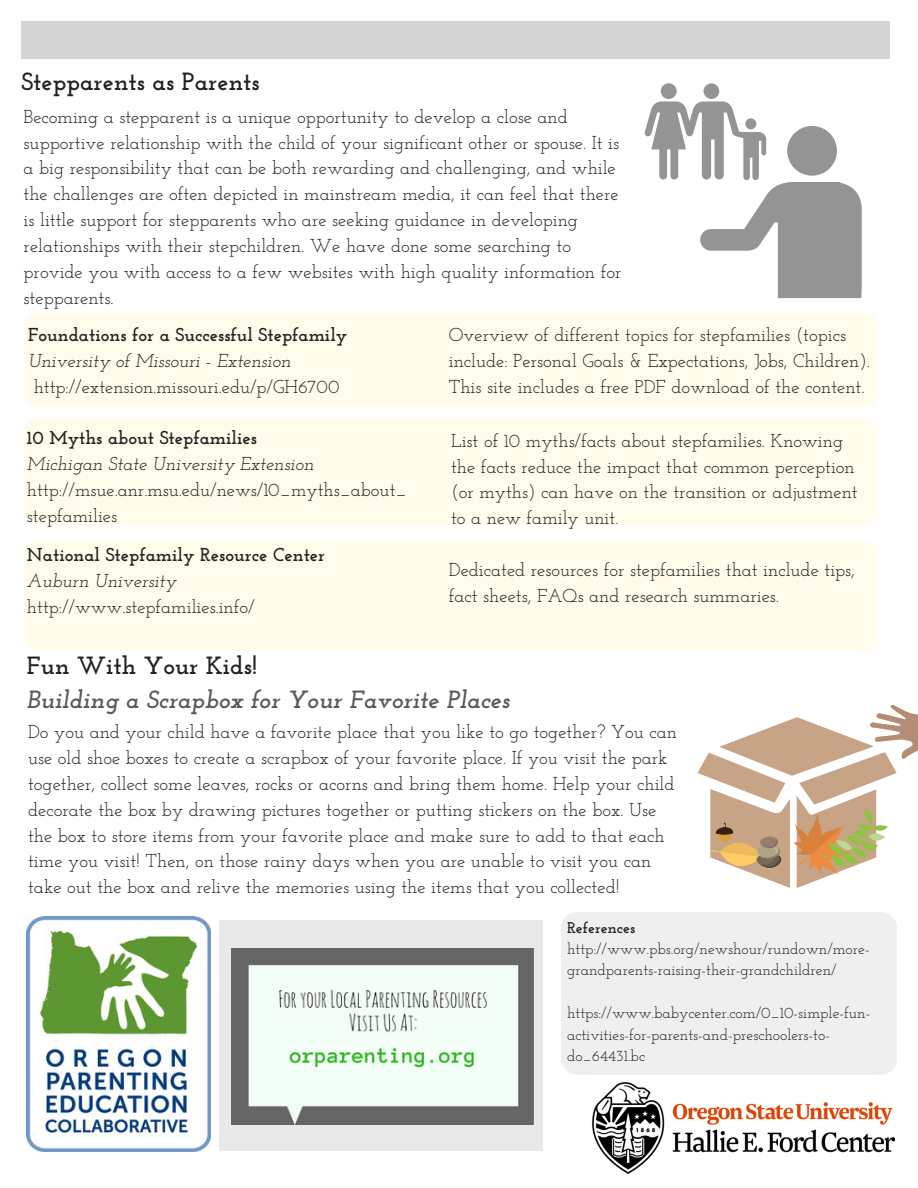
<style>
.page{position:relative;width:918px;height:1188px;background:#fff}
.page>*{position:absolute;margin:0;border:0;box-sizing:border-box;transform-origin:0 0}
.t1{font:italic 700 24.9px "Josefin Slab";color:#595959}
.t2{font:700 24.9px "Josefin Slab";color:#222}
.t3{font:18.75px/25.8px "Josefin Slab";color:#222}
.t4{font:700 18.75px "Josefin Slab";color:#222}
.t5{font:italic 18.75px "Josefin Slab";color:#222}
.t6{font:15.6px/21.3px "Josefin Slab";color:#222}
.t7{font:700 15.6px "Josefin Slab";color:#222}
</style>
<div class="page">
<div style="left:219px;top:920px;width:324px;height:231px;background:#e9e9e9"></div>
<img style="left:27px;top:917px;width:183px;height:235px">
<div style="left:22px;top:21px;width:868px;height:37px;background:#d5d5d5"></div>
<svg style="left:561px;top:912px;width:25px;height:24px"></svg>
<div style="left:586px;top:912px;width:289px;height:24px;background:#efefef"></div>
<div style="left:586px;top:936px;width:289px;height:115px;background:#efefef"></div>
<div style="left:561px;top:936px;width:26px;height:115px;background:#efefef"></div>
<svg style="left:561px;top:1051px;width:25px;height:24px"></svg>
<div style="left:586px;top:1050px;width:289px;height:25px;background:#efefef"></div>
<div style="left:874px;top:936px;width:23px;height:115px;background:#efefef"></div>
<svg style="left:875px;top:1051px;width:22px;height:24px"></svg>
<svg style="left:875px;top:912px;width:22px;height:24px"></svg>
<img style="left:592px;top:1082px;width:302px;height:92px">
<svg style="left:858px;top:313px;width:19px;height:17px"></svg>
<div style="left:24px;top:330px;width:853px;height:62px;background:#fffceb"></div>
<div style="left:43px;top:313px;width:815px;height:21px;background:#fffceb"></div>
<svg style="left:24px;top:313px;width:19px;height:17px"></svg>
<div style="left:43px;top:389px;width:815px;height:18px;background:#fffceb"></div>
<svg style="left:24px;top:392px;width:19px;height:15px"></svg>
<svg style="left:858px;top:392px;width:19px;height:15px"></svg>
<svg style="left:858px;top:419px;width:19px;height:17px"></svg>
<div style="left:24px;top:436px;width:853px;height:75px;background:#fffceb"></div>
<div style="left:43px;top:419px;width:815px;height:20px;background:#fffceb"></div>
<svg style="left:24px;top:419px;width:19px;height:17px"></svg>
<div style="left:43px;top:507px;width:815px;height:18px;background:#fffceb"></div>
<svg style="left:24px;top:511px;width:19px;height:14px"></svg>
<svg style="left:858px;top:511px;width:19px;height:14px"></svg>
<svg style="left:858px;top:541px;width:19px;height:16px"></svg>
<div style="left:24px;top:557px;width:853px;height:80px;background:#fffceb"></div>
<div style="left:43px;top:541px;width:815px;height:20px;background:#fffceb"></div>
<svg style="left:24px;top:541px;width:19px;height:16px"></svg>
<div style="left:43px;top:633px;width:815px;height:18px;background:#fffceb"></div>
<svg style="left:24px;top:637px;width:19px;height:14px"></svg>
<svg style="left:858px;top:637px;width:19px;height:14px"></svg>
<svg style="left:697px;top:705px;width:221px;height:183px"></svg>
<div style="left:704px;top:83px;width:15px;height:16px;background:#949494;border-radius:50%"></div>
<svg style="left:661px;top:83px;width:16px;height:16px"></svg>
<svg style="left:645px;top:101px;width:217px;height:197px"></svg>
<div style="left:791px;top:182px;width:48px;height:98px;background:#949494"></div>
<img style="left:232px;top:948px;width:301px;height:177px">
<h1 class="t2" style="left:21px;top:71px;width:240px">Stepparents as Parents</h1>
<p class="t3" style="left:24px;top:105px;width:599px">Becoming a stepparent is a unique opportunity to develop a close and supportive relationship with the child of your significant other or spouse. It is a big responsibility that can be both rewarding and challenging, and while the challenges are often depicted in mainstream media, it can feel that there is little support for stepparents who are seeking guidance in developing relationships with their stepchildren. We have done some searching to provide you with access to a few websites with high quality information for stepparents.</p>
<p class="t4" style="left:28px;top:327px;width:321px">Foundations for a Successful Stepfamily</p>
<p class="t5" style="left:28px;top:353px;width:264px">University of Missouri - Extension</p>
<p class="t3" style="left:34px;top:375px;width:307px">http://extension.missouri.edu/p/GH6700</p>
<p class="t4" style="left:27px;top:430px;width:232px">10 Myths about Stepfamilies</p>
<p class="t5" style="left:27px;top:456px;width:288px">Michigan State University Extension</p>
<p class="t3" style="left:27px;top:479px;width:381px">http://msue.anr.msu.edu/news/10_myths_about_ stepfamilies</p>
<p class="t4" style="left:27px;top:547px;width:300px">National Stepfamily Resource Center</p>
<p class="t5" style="left:27px;top:573px;width:151px">Auburn University</p>
<p class="t3" style="left:27px;top:596px;width:229px">http://www.stepfamilies.info/</p>
<p class="t3" style="left:449px;top:323px;width:423px">Overview of different topics for stepfamilies (topics include: Personal Goals &amp; Expectations, Jobs, Children).<br>This site includes a free PDF download of the content.</p>
<p class="t3" style="left:451px;top:429px;width:408px">List of 10 myths/facts about stepfamilies. Knowing the facts reduce the impact that common perception (or myths) can have on the transition or adjustment to a new family unit.</p>
<p class="t3" style="left:449px;top:558px;width:408px">Dedicated resources for stepfamilies that include tips, fact sheets, FAQs and research summaries.</p>
<h1 class="t2" style="left:27px;top:655px;width:232px">Fun With Your Kids!</h1>
<h1 class="t1" style="left:27px;top:689px;width:484px">Building a Scrapbox for Your Favorite Places</h1>
<p class="t3" style="left:28px;top:720px;width:650px">Do you and your child have a favorite place that you like to go together? You can use old shoe boxes to create a scrapbox of your favorite place. If you visit the park together, collect some leaves, rocks or acorns and bring them home. Help your child decorate the box by drawing pictures together or putting stickers on the box. Use the box to store items from your favorite place and make sure to add to that each time you visit! Then, on those rainy days when you are unable to visit you can take out the box and relive the memories using the items that you collected!</p>
<p class="t7" style="left:567px;top:921px;width:70px">References</p>
<p class="t6" style="left:567px;top:939px;width:304px">http://www.pbs.org/newshour/rundown/more&shy;grandparents-raising-their-grandchildren/</p>
<p class="t6" style="left:567px;top:1004px;width:305px">https://www.babycenter.com/0_10-simple-fun&shy;activities-for-parents-and-preschoolers-to&shy;do_64431.bc</p>
</div>
